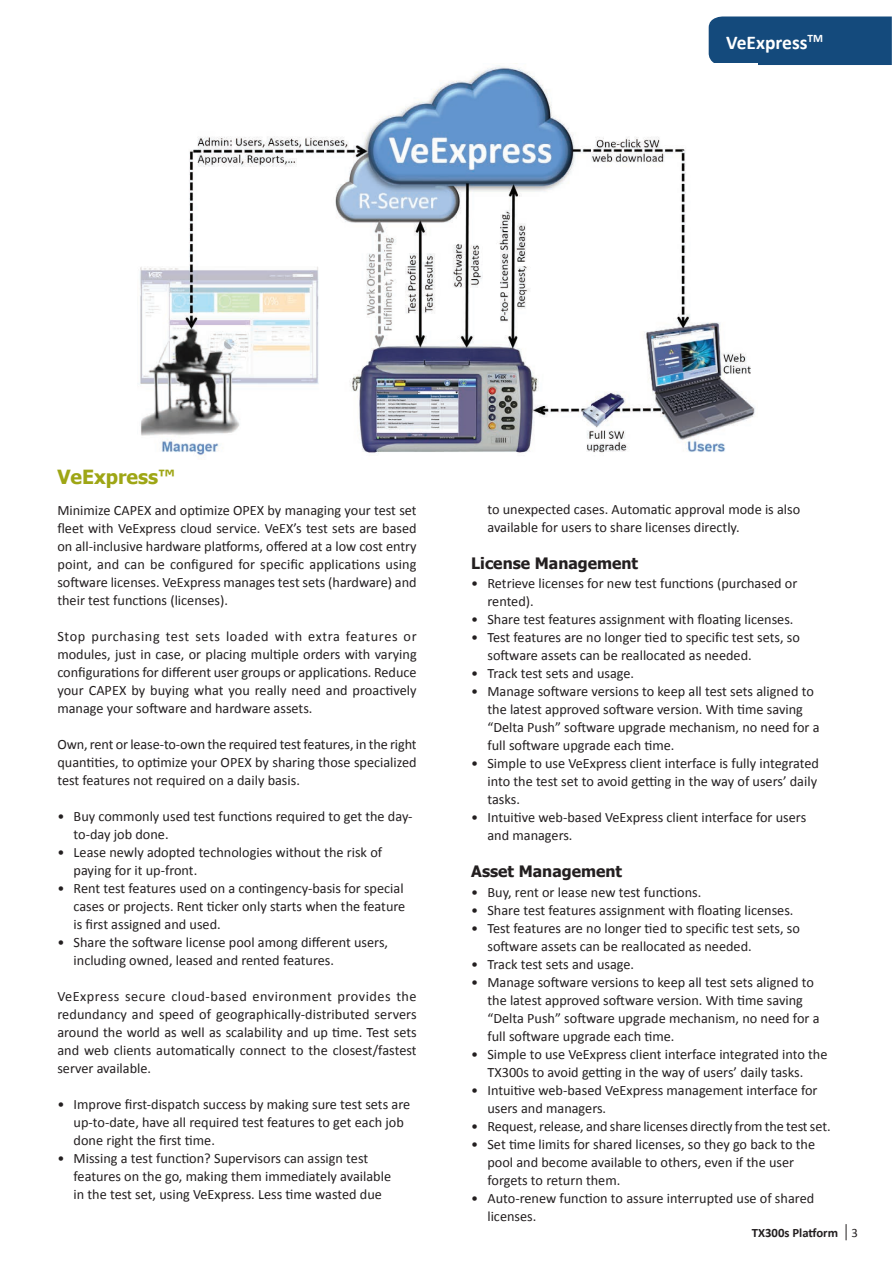
<style>
.page{position:relative;width:893px;height:1263px;background:#fff}
.page>*{position:absolute;margin:0;border:0;box-sizing:border-box;transform-origin:0 0}
.t1{font:700 19.5px "Calibri";color:#fff}
.t2{font:700 19.5px "Tahoma";color:#9ea615}
.t3{font:700 15.75px "Tahoma";color:#231f20}
.t4{font:14.25px/18px "Calibri";color:#231f20}
.t5{font:700 12.75px "Calibri";color:#231f20}
.s1{font-weight:400}
</style>
<div class="page">
<svg style="left:846px;top:1224px;width:1px;height:16px"></svg>
<div style="left:709px;top:17px;width:183px;height:48px;background:#144a7c"></div>
<img style="left:140px;top:63px;width:618px;height:394px">
<h1 class="t1" style="left:726px;top:29px;width:98px">VeExpress<sup>TM</sup></h1>
<h1 class="t2" style="left:57px;top:463px;width:119px">VeExpress™</h1>
<p class="t4" style="left:57px;top:501px;width:361px;text-align:justify">Minimize CAPEX and optimize OPEX by managing your test set fleet with VeExpress cloud service. VeEX’s test sets are based on all-inclusive hardware platforms, offered at a low cost entry point, and can be configured for specific applications using software licenses. VeExpress manages test sets (hardware) and their test functions (licenses).</p>
<p class="t4" style="left:57px;top:627px;width:361px;text-align:justify">Stop purchasing test sets loaded with extra features or modules, just in case, or placing multiple orders with varying configurations for different user groups or applications. Reduce your CAPEX by buying what you really need and proactively manage your software and hardware assets.</p>
<p class="t4" style="left:57px;top:735px;width:361px;text-align:justify">Own, rent or lease-to-own the required test features, in the right quantities, to optimize your OPEX by sharing those specialized test features not required on a daily basis.</p>
<p class="t4" style="left:74px;top:807px;width:340px;text-indent:-16px">• Buy commonly used test functions required to get the day&shy;to-day job done.</p>
<p class="t4" style="left:74px;top:843px;width:310px;text-indent:-16px">• Lease newly adopted technologies without the risk of paying for it up-front.</p>
<p class="t4" style="left:74px;top:879px;width:333px;text-indent:-16px">• Rent test features used on a contingency-basis for special cases or projects. Rent ticker only starts when the feature is first assigned and used.</p>
<p class="t4" style="left:74px;top:933px;width:316px;text-indent:-16px">• Share the software license pool among different users, including owned, leased and rented features.</p>
<p class="t4" style="left:57px;top:987px;width:361px;text-align:justify">VeExpress secure cloud-based environment provides the redundancy and speed of geographically-distributed servers around the world as well as scalability and up time. Test sets and web clients automatically connect to the closest/fastest server available.</p>
<p class="t4" style="left:74px;top:1095px;width:338px;text-indent:-16px">• Improve first-dispatch success by making sure test sets are up-to-date, have all required test features to get each job done right the first time.</p>
<p class="t4" style="left:74px;top:1149px;width:319px;text-indent:-16px">• Missing a test function? Supervisors can assign test features on the go, making them immediately available in the test set, using VeExpress. Less time wasted due</p>
<p class="t4" style="left:487px;top:500px;width:314px">to unexpected cases. Automatic approval mode is also available for users to share licenses directly.</p>
<p class="t3" style="left:471px;top:552px;width:168px">License Management</p>
<p class="t4" style="left:487px;top:574px;width:311px;text-indent:-16px">• Retrieve licenses for new test functions (purchased or rented).</p>
<p class="t4" style="left:471px;top:610px;width:324px">• Share test features assignment with floating licenses.</p>
<p class="t4" style="left:487px;top:628px;width:314px;text-indent:-16px">• Test features are no longer tied to specific test sets, so software assets can be reallocated as needed.</p>
<p class="t4" style="left:471px;top:664px;width:164px">• Track test sets and usage.</p>
<p class="t4" style="left:487px;top:682px;width:334px;text-indent:-16px">• Manage software versions to keep all test sets aligned to the latest approved software version. With time saving “Delta Push” software upgrade mechanism, no need for a full software upgrade each time.</p>
<p class="t4" style="left:487px;top:754px;width:333px;text-indent:-16px">• Simple to use VeExpress client interface is fully integrated into the test set to avoid getting in the way of users’ daily tasks.</p>
<p class="t4" style="left:487px;top:808px;width:320px;text-indent:-16px">• Intuitive web-based VeExpress client interface for users and managers.</p>
<p class="t3" style="left:471px;top:860px;width:152px">Asset Management</p>
<p class="t4" style="left:471px;top:883px;width:232px">• Buy, rent or lease new test functions.</p>
<p class="t4" style="left:471px;top:901px;width:324px">• Share test features assignment with floating licenses.</p>
<p class="t4" style="left:487px;top:919px;width:314px;text-indent:-16px">• Test features are no longer tied to specific test sets, so software assets can be reallocated as needed.</p>
<p class="t4" style="left:471px;top:955px;width:164px">• Track test sets and usage.</p>
<p class="t4" style="left:487px;top:973px;width:334px;text-indent:-16px">• Manage software versions to keep all test sets aligned to the latest approved software version. With time saving “Delta Push” software upgrade mechanism, no need for a full software upgrade each time.</p>
<p class="t4" style="left:471px;top:1045px;width:358px;text-align:center">• Simple to use VeExpress client interface integrated into the<br>TX300s to avoid getting in the way of users’ daily tasks.</p>
<p class="t4" style="left:487px;top:1081px;width:332px;text-indent:-16px">• Intuitive web-based VeExpress management interface for users and managers.</p>
<p class="t4" style="left:471px;top:1117px;width:361px">• Request, release, and share licenses directly from the test set.</p>
<p class="t4" style="left:487px;top:1135px;width:329px;text-indent:-16px">• Set time limits for shared licenses, so they go back to the pool and become available to others, even if the user forgets to return them.</p>
<p class="t4" style="left:487px;top:1189px;width:328px;text-indent:-16px">• Auto-renew function to assure interrupted use of shared licenses.</p>
<p class="t5" style="left:752px;top:1223px;width:108px">TX300s Platform <span class="s1">3</span></p>
</div>
